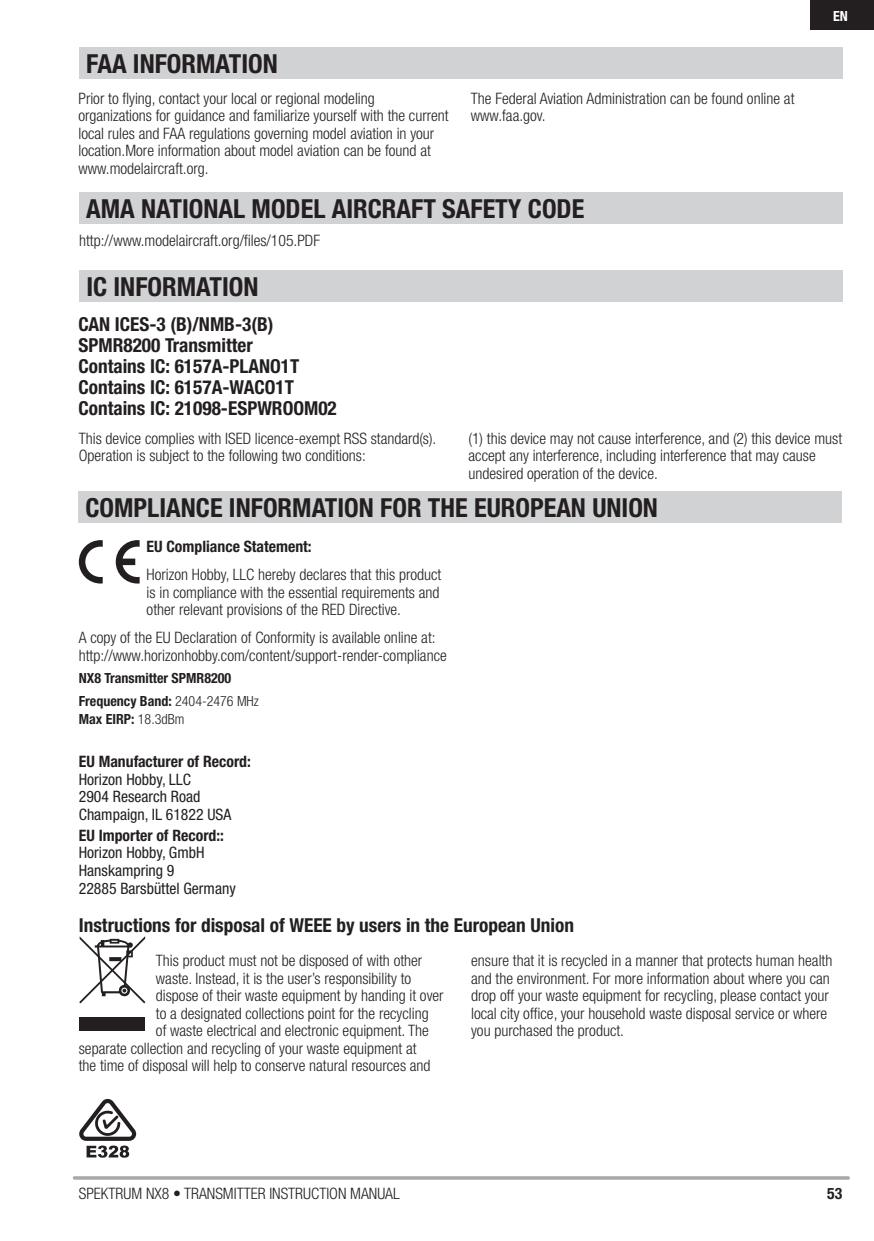
<style>
.page{position:relative;width:874px;height:1241px;background:#fff}
.page>*{position:absolute;margin:0;border:0;box-sizing:border-box;transform-origin:0 0}
.t1{font:700 condensed 26.25px "Helvetica Neue LT Std";color:#231f20}
.Subead{font:700 condensed 19.25px/21px "Helvetica Neue LT Std";color:#231f20}
.subhead{font:700 condensed 19.25px "Helvetica Neue LT Std";color:#231f20}
.body{font:300 condensed 15.75px/17.5px "Helvetica Neue LT Std";color:#231f20}
.EFL_Body_Text{font:condensed 15.75px "Helvetica Neue LT Std";color:#231f20}
.EFL_Body_Text-2{font:700 condensed 15.75px "Helvetica Neue LT Std";color:#231f20}
.body-2{font:700 condensed 15.75px "Helvetica Neue LT Std";color:#231f20}
.Warranty_Header{font:700 condensed 14px "Helvetica Neue LT Std";color:#231f20}
.body-3{font:700 condensed 14px "Helvetica Neue LT Std";color:#231f20}
.t2{font:700 condensed 14px "Helvetica Neue LT Std";color:#fff}
.s1{font-weight:300}
</style>
<div class="page">
<svg style="left:74px;top:1176px;width:773px;height:3px;background:#adaeb2"></svg>
<div style="left:809px;top:0;width:64px;height:30px;background:#231f20"></div>
<div style="left:78px;top:491px;width:763px;height:31px;background:#d1d2d4"></div>
<div style="left:79px;top:270px;width:763px;height:32px;background:#d1d2d4"></div>
<div style="left:79px;top:192px;width:763px;height:31px;background:#d1d2d4"></div>
<div style="left:79px;top:47px;width:763px;height:32px;background:#d1d2d4"></div>
<svg style="left:79px;top:540px;width:24px;height:43px"></svg>
<svg style="left:116px;top:540px;width:23px;height:43px"></svg>
<div style="left:80px;top:1016px;width:65px;height:14px;background:#231f20"></div>
<svg style="left:79px;top:936px;width:66px;height:67px"></svg>
<svg style="left:79px;top:1098px;width:57px;height:59px"></svg>
<p class="t1" style="left:86px;top:48px;width:193px">FAA INFORMATION</p>
<p class="body" style="left:78px;top:89px;width:371px">Prior to flying, contact your local or regional modeling organizations for guidance and familiarize yourself with the current local rules and FAA regulations governing model aviation in your location.More information about model aviation can be found at www.modelaircraft.org.</p>
<p class="body" style="left:470px;top:89px;width:325px">The Federal Aviation Administration can be found online at www.faa.gov.</p>
<p class="t1" style="left:86px;top:192px;width:499px">AMA NATIONAL MODEL AIRCRAFT SAFETY CODE</p>
<p class="body" style="left:79px;top:231px;width:242px">http://www.modelaircraft.org/files/105.PDF</p>
<p class="t1" style="left:86px;top:271px;width:173px">IC INFORMATION</p>
<p class="Subead" style="left:78px;top:313px;width:260px">CAN ICES-3 (B)/NMB-3(B)<br>SPMR8200 Transmitter<br>Contains IC: 6157A-PLANO1T<br>Contains IC: 6157A-WACO1T<br>Contains IC: 21098-ESPWROOM02</p>
<p class="t2" style="left:832px;top:7px;width:16px">EN</p>
<p class="body" style="left:79px;top:429px;width:359px">This device complies with ISED licence-exempt RSS standard(s).<br>Operation is subject to the following two conditions:</p>
<p class="body" style="left:468px;top:429px;width:375px">(1) this device may not cause interference, and (2) this device must accept any interference, including interference that may cause undesired operation of the device.</p>
<p class="t1" style="left:85px;top:491px;width:573px">COMPLIANCE INFORMATION FOR THE EUROPEAN UNION</p>
<p class="body-2" style="left:146px;top:537px;width:166px">EU Compliance Statement:</p>
<p class="body" style="left:146px;top:565px;width:296px;text-align:justify">Horizon Hobby, LLC hereby declares that this product is in compliance with the essential requirements and other relevant provisions of the RED Directive.</p>
<p class="body" style="left:79px;top:628px;width:369px">A copy of the EU Declaration of Conformity is available online at: http://www.horizonhobby.com/content/support-render-compliance</p>
<p class="Warranty_Header" style="left:79px;top:669px;width:154px">NX8 Transmitter SPMR8200</p>
<p class="Warranty_Header" style="left:79px;top:692px;width:181px">Frequency Band: <span class="s1">2404-2476 MHz</span></p>
<p class="body-3" style="left:79px;top:710px;width:107px">Max EIRP: <span class="s1">18.3dBm</span></p>
<p class="EFL_Body_Text-2" style="left:79px;top:752px;width:173px">EU Manufacturer of Record:</p>
<p class="EFL_Body_Text" style="left:79px;top:770px;width:114px">Horizon Hobby, LLC</p>
<p class="EFL_Body_Text" style="left:79px;top:787px;width:123px">2904 Research Road</p>
<p class="EFL_Body_Text" style="left:79px;top:805px;width:154px">Champaign, IL 61822 USA</p>
<p class="EFL_Body_Text-2" style="left:79px;top:825px;width:147px">EU Importer of Record::</p>
<p class="EFL_Body_Text" style="left:79px;top:843px;width:127px">Horizon Hobby, GmbH</p>
<p class="EFL_Body_Text" style="left:79px;top:861px;width:97px">Hanskampring 9</p>
<p class="EFL_Body_Text" style="left:79px;top:878px;width:158px">22885 Barsbüttel Germany</p>
<p class="subhead" style="left:79px;top:913px;width:496px">Instructions for disposal of WEEE by users in the European Union</p>
<p class="body" style="left:156px;top:951px;width:268px">This product must not be disposed of with other</p>
<p class="body" style="left:156px;top:969px;width:256px">waste. Instead, it is the user’s responsibility to</p>
<p class="body" style="left:156px;top:986px;width:289px">dispose of their waste equipment by handing it over</p>
<p class="body" style="left:156px;top:1004px;width:274px">to a designated collections point for the recycling</p>
<p class="body" style="left:156px;top:1021px;width:274px">of waste electrical and electronic equipment. The</p>
<p class="body" style="left:79px;top:1039px;width:339px">separate collection and recycling of your waste equipment at</p>
<p class="body" style="left:79px;top:1056px;width:353px">the time of disposal will help to conserve natural resources and</p>
<p class="body" style="left:471px;top:951px;width:362px">ensure that it is recycled in a manner that protects human health and the environment. For more information about where you can drop off your waste equipment for recycling, please contact your local city office, your household waste disposal service or where you purchased the product.</p>
<p class="body" style="left:79px;top:1184px;width:322px">SPEKTRUM NX8 • TRANSMITTER INSTRUCTION MANUAL</p>
<p class="EFL_Body_Text-2" style="left:826px;top:1183px;width:17px">53</p>
</div>
